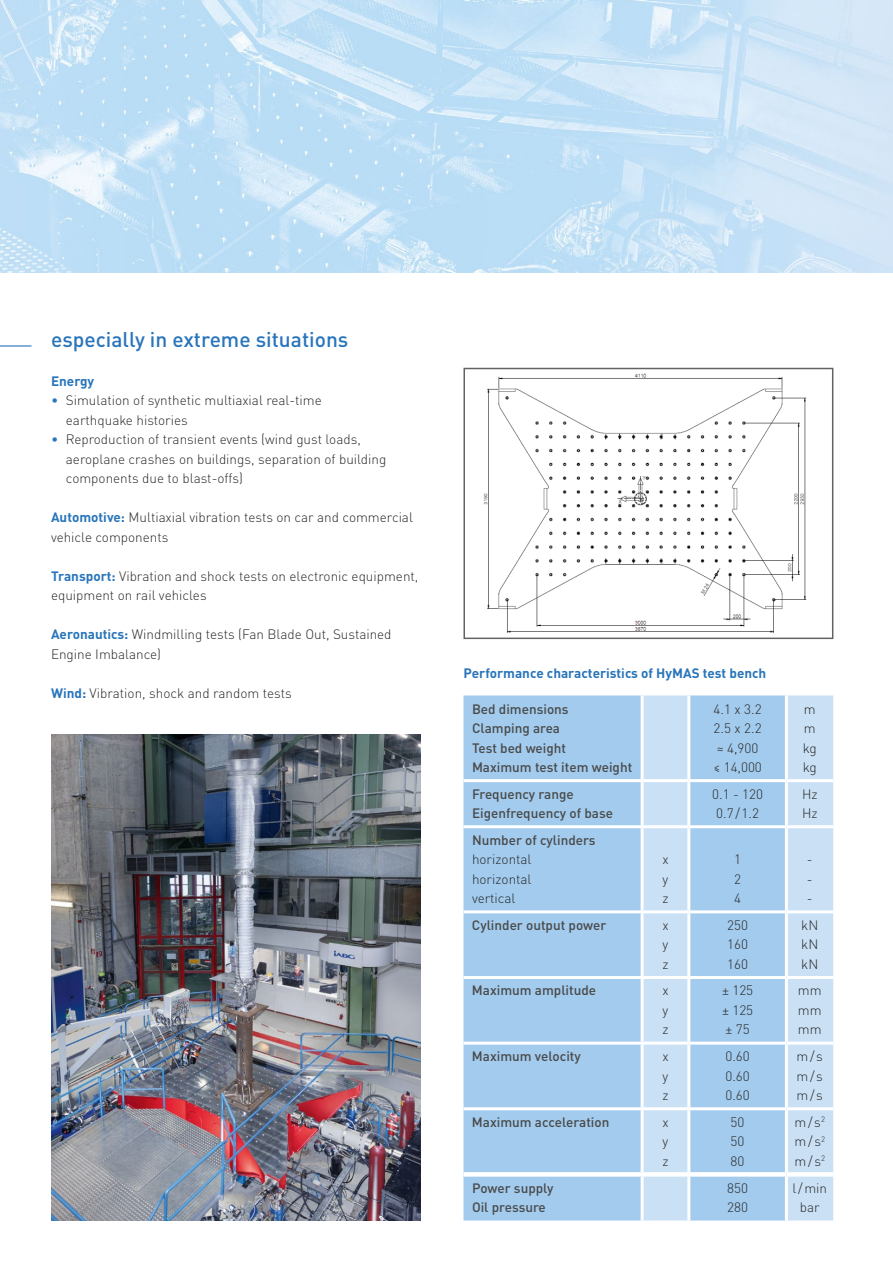
<style>
.page{position:relative;width:893px;height:1263px;background:#fff}
.page>*{position:absolute;margin:0;border:0;box-sizing:border-box;transform-origin:0 0}
.t1{font:500 21px "DINOT";color:#2975bb}
.t2{font:300 13.5px/19.5px "DINOT";color:#282827;text-align:justify}
.t3{font:500 13.5px/19.5px "DINOT";color:#494948}
.t4{font:700 13.5px "DINOT";color:#2975bb}
.s1{color:#2975bb}
.s2{font-weight:700;color:#2975bb}
</style>
<div class="page">
<img style="left:51px;top:735px;width:370px;height:485px">
<img style="left:483px;top:373px;width:324px;height:260px">
<div style="left:463px;top:368px;width:370px;height:271px;border:2px solid #636362"></div>
<hr style="left:0;top:345px;width:32px;height:2px;background:#2975bb">
<img style="left:0;top:0;width:893px;height:272px">
<div style="left:463px;top:695px;width:178px;height:525px;background:#a2cbee"></div>
<svg style="left:644px;top:695px;width:189px;height:525px;fill:#a3cbee"></svg>
<hr style="left:687px;top:695px;width:3px;height:84px;background:#fff">
<hr style="left:785px;top:695px;width:3px;height:84px;background:#fff">
<hr style="left:687px;top:782px;width:3px;height:43px;background:#fff">
<hr style="left:785px;top:782px;width:3px;height:43px;background:#fff">
<hr style="left:687px;top:828px;width:3px;height:82px;background:#fff">
<hr style="left:785px;top:828px;width:3px;height:82px;background:#fff">
<hr style="left:687px;top:913px;width:3px;height:63px;background:#fff">
<hr style="left:785px;top:913px;width:3px;height:63px;background:#fff">
<hr style="left:687px;top:979px;width:3px;height:63px;background:#fff">
<hr style="left:785px;top:979px;width:3px;height:63px;background:#fff">
<hr style="left:687px;top:1045px;width:3px;height:62px;background:#fff">
<hr style="left:785px;top:1045px;width:3px;height:62px;background:#fff">
<hr style="left:687px;top:1110px;width:3px;height:62px;background:#fff">
<hr style="left:785px;top:1110px;width:3px;height:62px;background:#fff">
<hr style="left:687px;top:1176px;width:3px;height:44px;background:#fff">
<hr style="left:785px;top:1176px;width:3px;height:44px;background:#fff">
<hr style="left:463px;top:779px;width:179px;height:3px;background:#fff">
<hr style="left:642px;top:779px;width:47px;height:3px;background:#fff">
<hr style="left:689px;top:779px;width:97px;height:3px;background:#fff">
<hr style="left:786px;top:779px;width:47px;height:3px;background:#fff">
<hr style="left:463px;top:825px;width:179px;height:3px;background:#fff">
<hr style="left:642px;top:825px;width:47px;height:3px;background:#fff">
<hr style="left:689px;top:825px;width:97px;height:3px;background:#fff">
<hr style="left:786px;top:825px;width:47px;height:3px;background:#fff">
<hr style="left:463px;top:910px;width:179px;height:3px;background:#fff">
<hr style="left:642px;top:910px;width:47px;height:3px;background:#fff">
<hr style="left:689px;top:910px;width:97px;height:3px;background:#fff">
<hr style="left:786px;top:910px;width:47px;height:3px;background:#fff">
<hr style="left:463px;top:976px;width:179px;height:3px;background:#fff">
<hr style="left:642px;top:976px;width:47px;height:3px;background:#fff">
<hr style="left:689px;top:976px;width:97px;height:3px;background:#fff">
<hr style="left:786px;top:976px;width:47px;height:3px;background:#fff">
<hr style="left:463px;top:1042px;width:179px;height:3px;background:#fff">
<hr style="left:642px;top:1042px;width:47px;height:3px;background:#fff">
<hr style="left:689px;top:1042px;width:97px;height:3px;background:#fff">
<hr style="left:786px;top:1042px;width:47px;height:3px;background:#fff">
<hr style="left:463px;top:1107px;width:179px;height:3px;background:#fff">
<hr style="left:642px;top:1107px;width:47px;height:3px;background:#fff">
<hr style="left:689px;top:1107px;width:97px;height:3px;background:#fff">
<hr style="left:786px;top:1107px;width:47px;height:3px;background:#fff">
<svg style="left:463px;top:1172px;width:179px;height:4px"></svg>
<hr style="left:642px;top:1172px;width:47px;height:4px;background:#fff">
<svg style="left:689px;top:1172px;width:97px;height:4px"></svg>
<hr style="left:786px;top:1172px;width:47px;height:4px;background:#fff">
<h1 class="t1" style="left:51px;top:326px;width:299px">especially in extreme situations</h1>
<p class="t4" style="left:51px;top:372px;width:45px">Energy</p>
<p class="t2" style="left:66px;top:390px;width:257px;text-indent:-15px"><span class="s1">•</span> Simulation of synthetic multiaxial real-time earthquake histories</p>
<p class="t2" style="left:66px;top:429px;width:322px;text-align:left;text-indent:-15px"><span class="s1">•</span> Reproduction of transient events (wind gust loads, aeroplane crashes on buildings, separation of building components due to blast-offs)</p>
<p class="t2" style="left:51px;top:507px;width:363px"><span class="s2">Automotive:</span> Multiaxial vibration tests on car and commercial vehicle components</p>
<p class="t2" style="left:51px;top:566px;width:369px"><span class="s2">Transport:</span> Vibration and shock tests on electronic equipment, equipment on rail vehicles</p>
<p class="t2" style="left:51px;top:624px;width:342px"><span class="s2">Aeronautics:</span> Windmilling tests (Fan Blade Out, Sustained<br>Engine Imbalance)</p>
<p class="t2" style="left:51px;top:683px;width:242px"><span class="s2">Wind:</span> Vibration, shock and random tests</p>
<p class="t4" style="left:463px;top:664px;width:304px">Performance characteristics of HyMAS test bench</p>
<p class="t3" style="left:472px;top:699px;width:162px">Bed dimensions<br>Clamping area<br>Test bed weight<br>Maximum test item weight</p>
<p class="t2" style="left:713px;top:699px;width:50px;text-align:left">4.1 x 3.2<br>2.5 x 2.2 ≈ 4,900 ≤ 14,000</p>
<p class="t2" style="left:803px;top:699px;width:15px">m m kg kg</p>
<p class="t3" style="left:472px;top:784px;width:143px">Frequency range<br>Eigenfrequency of base</p>
<p class="t2" style="left:712px;top:784px;width:52px">0.1 - 120<br>0.7 / 1.2</p>
<p class="t2" style="left:802px;top:784px;width:17px">Hz<br>Hz</p>
<p class="t3" style="left:472px;top:830px;width:125px">Number of cylinders</p>
<p class="t2" style="left:472px;top:849px;width:61px">horizontal horizontal vertical</p>
<p class="t2" style="left:662px;top:849px;width:8px">x y z</p>
<p class="t2" style="left:734px;top:849px;width:8px">1<br>2<br>4</p>
<p class="t2" style="left:807px;top:849px;width:7px">- - -</p>
<p class="t3" style="left:472px;top:915px;width:136px">Cylinder output power</p>
<p class="t2" style="left:662px;top:915px;width:8px">x y z</p>
<p class="t2" style="left:727px;top:915px;width:22px">250<br>160<br>160</p>
<p class="t2" style="left:801px;top:915px;width:19px">kN kN kN</p>
<p class="t3" style="left:472px;top:980px;width:126px">Maximum amplitude</p>
<p class="t2" style="left:662px;top:981px;width:8px">x y z</p>
<p class="t2" style="left:722px;top:981px;width:33px">± 125 ± 125 ± 75</p>
<p class="t2" style="left:798px;top:981px;width:25px">mm mm mm</p>
<p class="t3" style="left:472px;top:1046px;width:110px">Maximum velocity</p>
<p class="t2" style="left:662px;top:1046px;width:8px">x y z</p>
<p class="t2" style="left:725px;top:1046px;width:26px">0.60<br>0.60<br>0.60</p>
<p class="t2" style="left:796px;top:1046px;width:28px">m / s m / s m / s</p>
<p class="t3" style="left:472px;top:1112px;width:139px">Maximum acceleration</p>
<p class="t2" style="left:662px;top:1112px;width:8px">x y z</p>
<p class="t2" style="left:731px;top:1112px;width:15px">50<br>50<br>80</p>
<p class="t2" style="left:794px;top:1112px;width:32px">m / s<sup>2 </sup>m / s<sup>2 </sup>m / s<sup>2</sup></p>
<p class="t3" style="left:472px;top:1177px;width:83px">Power supply<br>Oil pressure</p>
<p class="t2" style="left:727px;top:1178px;width:22px">850<br>280</p>
<p class="t2" style="left:792px;top:1178px;width:36px;text-align:center">l / min bar</p>
</div>
